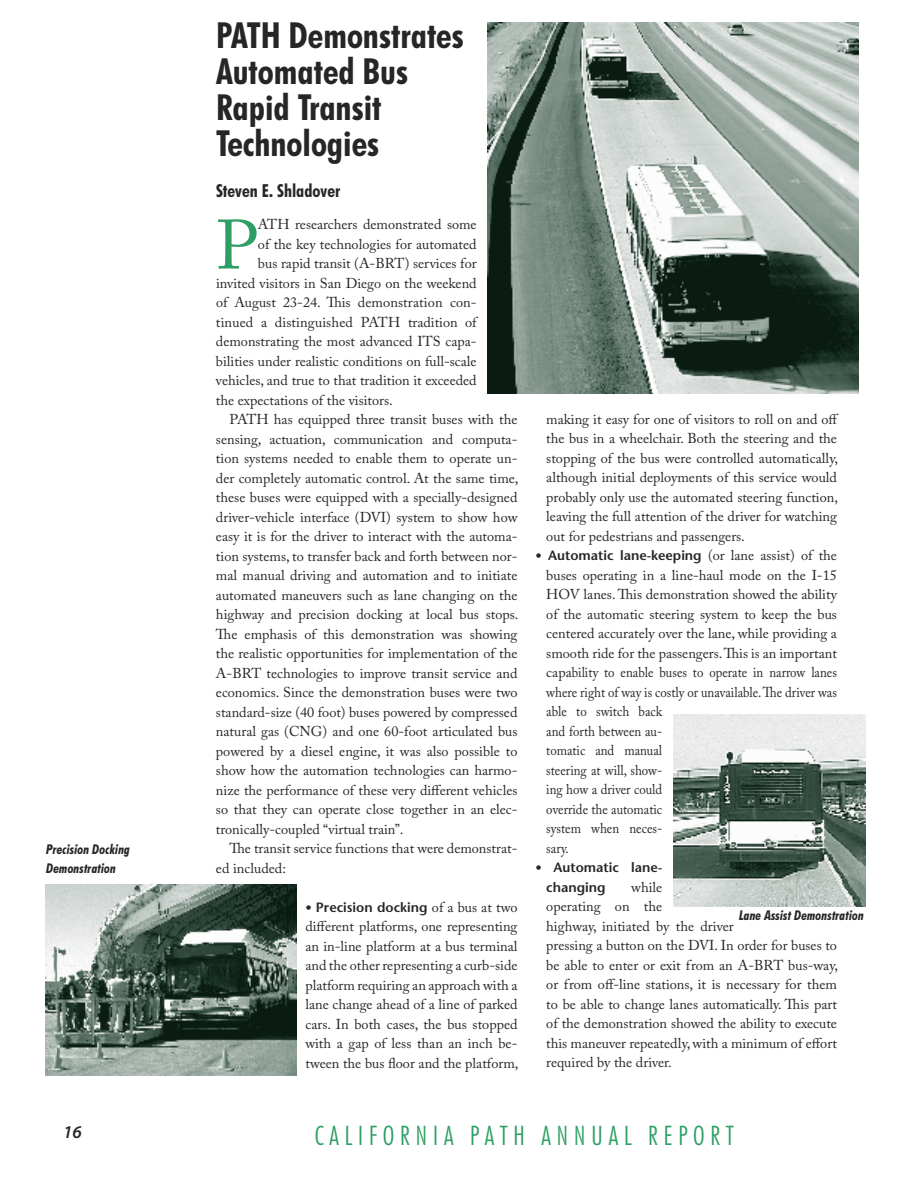
<style>
.page{position:relative;width:918px;height:1188px;background:#fff}
.page>*{position:absolute;margin:0;border:0;box-sizing:border-box;transform-origin:0 0}
.t1{font:69.15px "Adobe Caslon Pro";color:#2e9f64}
.t2{font:700 condensed 36px/36px "Futura BT";color:#272525}
.t3{font:300 condensed 27px "Futura BT";letter-spacing:.2em;color:#2e9f64}
.t4{font:700 condensed 18px "Futura BT";color:#272525}
.t5{font:italic 600 18px "Myriad Pro";color:#272525}
.t6{font:14.25px/19.5px "Adobe Caslon Pro";color:#272525}
.t7{font:600 13.5px/19.5px "Stone Sans";color:#272525}
.t8{font:italic 700 condensed 13.5px/19.5px "Futura BT";color:#272525}
.s1{font-family:"Stone Serif";font-weight:400;font-size:12.75px}
.s2{font-family:"Adobe Caslon Pro";font-weight:400;font-size:14.25px}
</style>
<div class="page">
<img style="left:674px;top:714px;width:192px;height:192px">
<img style="left:45px;top:885px;width:252px;height:190px">
<img style="left:488px;top:22px;width:370px;height:371px">
<p class="t8" style="left:46px;top:839px;width:85px">Precision Docking<br>Demonstration</p>
<h2 class="t2" style="left:216px;top:17px;width:249px">PATH Demonstrates<br>Automated Bus<br>Rapid Transit<br>Technologies</h2>
<p class="t4" style="left:216px;top:180px;width:126px">Steven E. Shladover</p>
<h1 class="t1" style="left:216px;top:204px;width:43px">P</h1>
<p class="t6" style="left:258px;top:215px;width:220px">ATH researchers demonstrated some</p>
<p class="t6" style="left:258px;top:234px;width:220px">of the key technologies for automated</p>
<p class="t6" style="left:258px;top:254px;width:220px">bus rapid transit (A-BRT) services for</p>
<p class="t6" style="left:216px;top:273px;width:262px">invited visitors in San Diego on the weekend</p>
<p class="t6" style="left:216px;top:293px;width:262px">of August 23-24. This demonstration con-</p>
<p class="t6" style="left:216px;top:312px;width:262px">tinued a distinguished PATH tradition of</p>
<p class="t6" style="left:216px;top:332px;width:262px">demonstrating the most advanced ITS capa-</p>
<p class="t6" style="left:216px;top:351px;width:262px">bilities under realistic conditions on full-scale</p>
<p class="t6" style="left:216px;top:371px;width:262px">vehicles, and true to that tradition it exceeded</p>
<p class="t6" style="left:216px;top:390px;width:178px">the expectations of the visitors.</p>
<p class="t6" style="left:229px;top:410px;width:289px">PATH has equipped three transit buses with the</p>
<p class="t6" style="left:216px;top:429px;width:303px">sensing, actuation, communication and computa-</p>
<p class="t6" style="left:216px;top:449px;width:303px">tion systems needed to enable them to operate un-</p>
<p class="t6" style="left:216px;top:468px;width:304px">der completely automatic control. At the same time,</p>
<p class="t6" style="left:216px;top:488px;width:303px">these buses were equipped with a specially-designed</p>
<p class="t6" style="left:216px;top:507px;width:303px">driver-vehicle interface (DVI) system to show how</p>
<p class="t6" style="left:216px;top:527px;width:303px">easy it is for the driver to interact with the automa-</p>
<p class="t6" style="left:216px;top:546px;width:303px">tion systems, to transfer back and forth between nor-</p>
<p class="t6" style="left:216px;top:566px;width:303px">mal manual driving and automation and to initiate</p>
<p class="t6" style="left:216px;top:585px;width:303px">automated maneuvers such as lane changing on the</p>
<p class="t6" style="left:216px;top:605px;width:304px">highway and precision docking at local bus stops.</p>
<p class="t6" style="left:216px;top:624px;width:303px">The emphasis of this demonstration was showing</p>
<p class="t6" style="left:216px;top:644px;width:303px">the realistic opportunities for implementation of the</p>
<p class="t6" style="left:216px;top:663px;width:303px">A-BRT technologies to improve transit service and</p>
<p class="t6" style="left:216px;top:683px;width:303px">economics. Since the demonstration buses were two</p>
<p class="t6" style="left:216px;top:702px;width:303px">standard-size (40 foot) buses powered by compressed</p>
<p class="t6" style="left:216px;top:722px;width:303px">natural gas (CNG) and one 60-foot articulated bus</p>
<p class="t6" style="left:216px;top:741px;width:303px">powered by a diesel engine, it was also possible to</p>
<p class="t6" style="left:216px;top:761px;width:303px">show how the automation technologies can harmo-</p>
<p class="t6" style="left:216px;top:780px;width:303px">nize the performance of these very different vehicles</p>
<p class="t6" style="left:216px;top:800px;width:303px">so that they can operate close together in an elec-</p>
<p class="t6" style="left:216px;top:819px;width:189px">tronically-coupled “virtual train”.</p>
<p class="t6" style="left:229px;top:839px;width:290px">The transit service functions that were demonstrat-</p>
<p class="t6" style="left:216px;top:858px;width:72px">ed included:</p>
<p class="t7" style="left:305px;top:897px;width:214px"><span class="s1">•</span> Precision docking <span class="s2">of a bus at two</span></p>
<p class="t6" style="left:305px;top:917px;width:215px;text-align:justify">different platforms, one representing an in-line platform at a bus terminal and the other representing a curb-side platform requiring an approach with a lane change ahead of a line of parked cars. In both cases, the bus stopped with a gap of less than an inch be&shy;tween the bus floor and the platform,</p>
<p class="t6" style="left:546px;top:409px;width:294px">making it easy for one of visitors to roll on and off the bus in a wheelchair. Both the steering and the stopping of the bus were controlled automatically, although initial deployments of this service would probably only use the automated steering function, leaving the full attention of the driver for watching out for pedestrians and passengers.</p>
<p class="t7" style="left:536px;top:546px;width:303px"><span class="s1">•</span> Automatic lane-keeping <span class="s2">(or lane assist) of the</span></p>
<p class="t6" style="left:546px;top:565px;width:292px">buses operating in a line-haul mode on the I-15<br>HOV lanes. This demonstration showed the ability of the automatic steering system to keep the bus centered accurately over the lane, while providing a smooth ride for the passengers. This is an important capability to enable buses to operate in narrow lanes where right of way is costly or unavailable. The driver was able to switch back<br>and forth between au-<br>tomatic and manual<br>steering at will, show-<br>ing how a driver could<br>override the automatic<br>system when neces-<br>sary.</p>
<p class="t7" style="left:546px;top:858px;width:117px;text-indent:-11px"><span class="s1">•</span> Automatic lane&shy;changing</p>
<p class="t6" style="left:546px;top:877px;width:293px;text-indent:85px">while<br>operating on the<br>highway, initiated by the driver<br>pressing a button on the DVI. In order for buses to be able to enter or exit from an A-BRT bus-way, or from off-line stations, it is necessary for them to be able to change lanes automatically. This part of the demonstration showed the ability to execute this maneuver repeatedly, with a minimum of effort required by the driver.</p>
<p class="t8" style="left:739px;top:905px;width:126px">Lane Assist Demonstration</p>
<p class="t5" style="left:63px;top:1122px;width:20px">16</p>
<h3 class="t3" style="left:315px;top:1119px;width:421px">CALIFORNIA PATH ANNUAL REPORT</h3>
</div>
